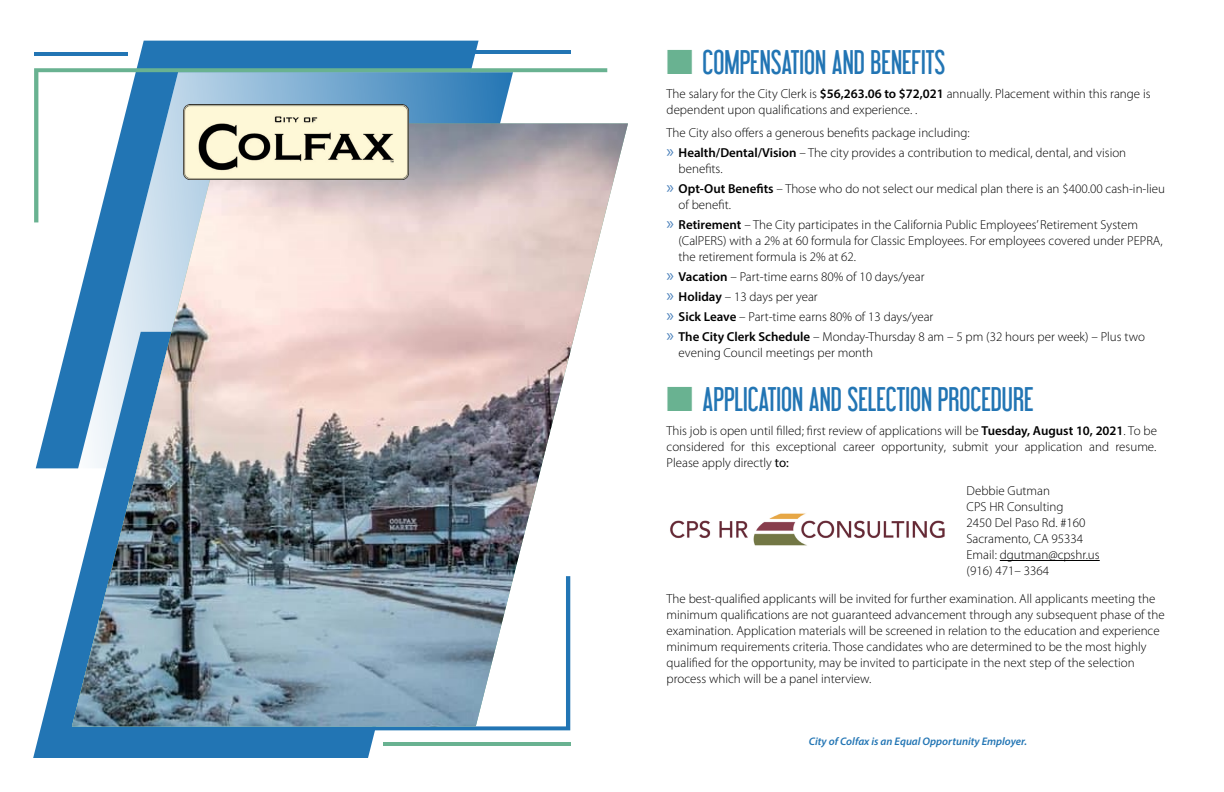
<style>
.page{position:relative;width:1224px;height:792px;background:#fff}
.page>*{position:absolute;margin:0;border:0;box-sizing:border-box;transform-origin:0 0}
.t1{font:30px "Libel Suit";color:#2275b4}
.t2{font:300 13px/16px "Myriad Pro";color:#000}
.t3{font:italic 600 11px "Myriad Pro";color:#2275b4}
.s1{color:#69b291}
.s2{font-weight:600}
.s3{font-weight:400;font-size:18px;color:#4e83bc}
.s4{font-weight:400}
</style>
<div class="page">
<hr style="left:1000px;top:560px;width:100px;height:1px;background:#000">
<img style="left:670px;top:513px;width:275px;height:33px">
<svg style="left:36px;top:41px;width:443px;height:291px;fill:#2275b4"></svg>
<hr style="left:383px;top:742px;width:187px;height:4px;background:#69b291">
<hr style="left:370px;top:50px;width:200px;height:4px;background:#2275b4">
<hr style="left:34px;top:52px;width:94px;height:4px;background:#2275b4">
<svg style="left:376px;top:726px;width:194px;height:4px"></svg>
<svg style="left:34px;top:68px;width:573px;height:154px"></svg>
<svg style="left:33px;top:332px;width:343px;height:426px;fill:#2275b4"></svg>
<img style="left:72px;top:123px;width:556px;height:603px">
<img style="left:183px;top:104px;width:225px;height:76px">
<h1 class="t1" style="left:667px;top:45px;width:280px"><span class="s1">■</span> COMPENSATION AND BENEFITS</h1>
<p class="t2" style="left:667px;top:86px;width:486px">The salary for the City Clerk is <span class="s2">$56,263.06 to $72,021</span> annually. Placement within this range is dependent upon qualifications and experience. .</p>
<p class="t2" style="left:667px;top:123px;width:461px;line-height:20px">The City also offers a generous benefits package including:<br><span class="s3">»</span> <span class="s2">Health/Dental/Vision</span> – The city provides a contribution to medical, dental, and vision</p>
<p class="t2" style="left:667px;top:159px;width:500px;line-height:20px;text-indent:12px">benefits.<br><span class="s3">»</span> <span class="s2">Opt-Out Benefits</span> – Those who do not select our medical plan there is an $400.00 cash-in-lieu</p>
<p class="t2" style="left:667px;top:195px;width:473px;line-height:20px;text-indent:12px">of benefit.<br><span class="s3">»</span> <span class="s2">Retirement</span> – The City participates in the California Public Employees’ Retirement System</p>
<p class="t2" style="left:679px;top:233px;width:486px">(CalPERS) with a 2% at 60 formula for Classic Employees. For employees covered under PEPRA, the retirement formula is 2% at 62.</p>
<p class="t2" style="left:667px;top:267px;width:480px;line-height:20px"><span class="s3">»</span> <span class="s2">Vacation</span> – Part-time earns 80% of 10 days/year<br><span class="s3">»</span> <span class="s2">Holiday</span> – 13 days per year<br><span class="s3">»</span> <span class="s2">Sick Leave</span> – Part-time earns 80% of 13 days/year<br><span class="s3">»</span> <span class="s2">The City Clerk Schedule</span> – Monday-Thursday 8 am – 5 pm (32 hours per week) – Plus two</p>
<p class="t2" style="left:679px;top:345px;width:196px">evening Council meetings per month</p>
<h1 class="t1" style="left:667px;top:382px;width:368px"><span class="s1">■</span> APPLICATION AND SELECTION PROCEDURE</h1>
<p class="t2" style="left:667px;top:423px;width:492px;text-align:justify">This job is open until filled; first review of applications will be <span class="s2">Tuesday, August 10, 2021</span>. To be considered for this exceptional career opportunity, submit your application and resume.<br>Please apply directly <span class="s4">to:</span></p>
<p class="t2" style="left:967px;top:483px;width:135px">Debbie Gutman<br>CPS HR Consulting<br>2450 Del Paso Rd. #160<br>Sacramento, CA 95334<br>Email: dgutman@cpshr.us (916) 471– 3364</p>
<p class="t2" style="left:667px;top:591px;width:500px">The best-qualified applicants will be invited for further examination. All applicants meeting the minimum qualifications are not guaranteed advancement through any subsequent phase of the examination. Application materials will be screened in relation to the education and experience minimum requirements criteria. Those candidates who are determined to be the most highly qualified for the opportunity, may be invited to participate in the next step of the selection process which will be a panel interview.</p>
<p class="t3" style="left:809px;top:734px;width:220px">City of Colfax is an Equal Opportunity Employer.</p>
</div>
